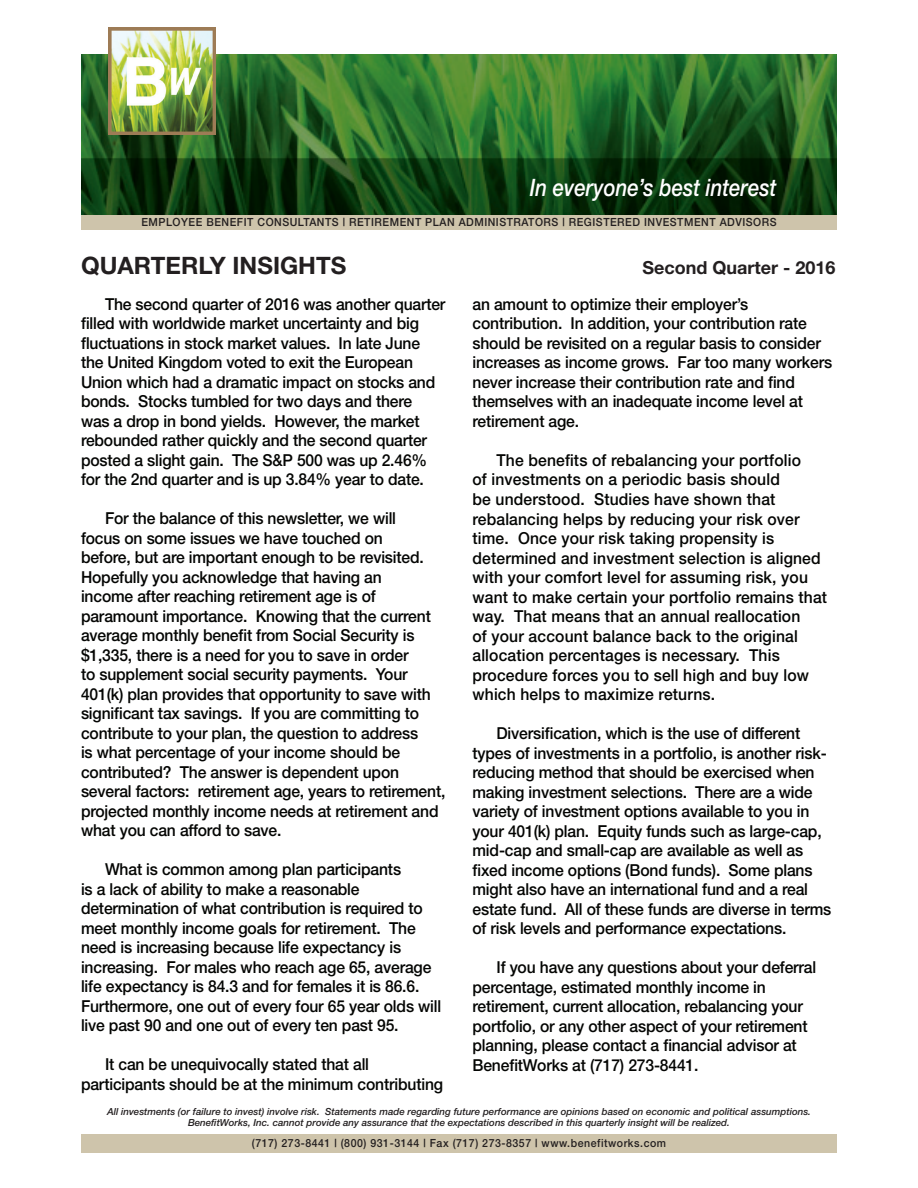
<style>
.page{position:relative;width:918px;height:1188px;background:#fff}
.page>*{position:absolute;margin:0;border:0;box-sizing:border-box;transform-origin:0 0}
.t1{font:italic 500 24px "Helvetica Neue";color:#fff;scale:.85 1}
.t2{font:700 24px "Helvetica Neue";color:#231f20}
.t3{font:700 18px "Helvetica Neue";color:#231f20}
.t4{font:500 16.5px/19.5px "Helvetica Neue";letter-spacing:-.01em;color:#040503;scale:.95 1}
.t5{font:500 16.5px/19.5px "Helvetica Neue";letter-spacing:.01em;color:#040503;scale:.95 1}
.t6{font:500 11.25px "Helvetica Neue";letter-spacing:.05em;color:#231f20;scale:.94 1}
.t7{font:italic 500 9.75px/11.7px "Helvetica Neue";color:#231f20;text-align:center}
</style>
<div class="page">
<div style="left:81px;top:1134px;width:756px;height:19px;background:#cec4ab"></div>
<img style="left:81px;top:54px;width:756px;height:161px">
<img style="left:108px;top:27px;width:108px;height:108px">
<div style="left:81px;top:215px;width:756px;height:15px;background:#cec4ab"></div>
<h1 class="t1" style="left:530px;top:173px;width:292px">In everyone’s best interest</h1>
<p class="t6" style="left:141px;top:215px;width:677px">EMPLOYEE BENEFIT CONSULTANTS | RETIREMENT PLAN ADMINISTRATORS | REGISTERED INVESTMENT ADVISORS</p>
<h1 class="t2" style="left:81px;top:250px;width:267px">QUARTERLY INSIGHTS</h1>
<p class="t3" style="left:642px;top:256px;width:195px">Second Quarter - 2016</p>
<p class="t4" style="left:81px;top:294px;width:385px;text-indent:24px">The second quarter of 2016 was another quarter filled with worldwide market uncertainty and big fluctuations in stock market values. In late June the United Kingdom voted to exit the European Union which had a dramatic impact on stocks and bonds. Stocks tumbled for two days and there<br>was a drop in bond yields. However, the market rebounded rather quickly and the second quarter posted a slight gain. The S&amp;P 500 was up 2.46% for the 2nd quarter and is up 3.84% year to date.</p>
<p class="t4" style="left:81px;top:509px;width:385px;text-indent:24px">For the balance of this newsletter, we will<br>focus on some issues we have touched on<br>before, but are important enough to be revisited.<br>Hopefully you acknowledge that having an<br>income after reaching retirement age is of paramount importance. Knowing that the current average monthly benefit from Social Security is $1,335, there is a need for you to save in order<br>to supplement social security payments. Your 401(k) plan provides that opportunity to save with significant tax savings. If you are committing to contribute to your plan, the question to address<br>is what percentage of your income should be contributed? The answer is dependent upon several factors: retirement age, years to retirement, projected monthly income needs at retirement and what you can afford to save.</p>
<p class="t4" style="left:81px;top:860px;width:381px;text-indent:24px">What is common among plan participants<br>is a lack of ability to make a reasonable determination of what contribution is required to meet monthly income goals for retirement. The need is increasing because life expectancy is increasing. For males who reach age 65, average life expectancy is 84.3 and for females it is 86.6.<br>Furthermore, one out of every four 65 year olds will live past 90 and one out of every ten past 95.</p>
<p class="t4" style="left:81px;top:1055px;width:383px;text-indent:24px">It can be unequivocally stated that all participants should be at the minimum contributing</p>
<p class="t4" style="left:473px;top:294px;width:380px">an amount to optimize their employer’s contribution. In addition, your contribution rate should be revisited on a regular basis to consider increases as income grows. Far too many workers never increase their contribution rate and find themselves with an inadequate income level at retirement age.</p>
<p class="t5" style="left:473px;top:450px;width:375px;text-indent:24px">The benefits of rebalancing your portfolio<br>of investments on a periodic basis should<br>be understood. Studies have shown that rebalancing helps by reducing your risk over time. Once your risk taking propensity is determined and investment selection is aligned with your comfort level for assuming risk, you want to make certain your portfolio remains that way. That means that an annual reallocation<br>of your account balance back to the original allocation percentages is necessary. This procedure forces you to sell high and buy low which helps to maximize returns.</p>
<p class="t4" style="left:473px;top:723px;width:379px;text-indent:24px">Diversification, which is the use of different types of investments in a portfolio, is another risk&shy;reducing method that should be exercised when making investment selections. There are a wide variety of investment options available to you in your 401(k) plan. Equity funds such as large-cap, mid-cap and small-cap are available as well as fixed income options (Bond funds). Some plans might also have an international fund and a real estate fund. All of these funds are diverse in terms of risk levels and performance expectations.</p>
<p class="t4" style="left:473px;top:957px;width:363px;text-indent:24px">If you have any questions about your deferral percentage, estimated monthly income in retirement, current allocation, rebalancing your portfolio, or any other aspect of your retirement planning, please contact a financial advisor at BenefitWorks at (717) 273-8441.</p>
<p class="t7" style="left:107px;top:1105px;width:705px">All investments (or failure to invest) involve risk. Statements made regarding future performance are opinions based on economic and political assumptions.<br>BenefitWorks, Inc. cannot provide any assurance that the expectations described in this quarterly insight will be realized.</p>
<p class="t6" style="left:252px;top:1136px;width:442px">(717) 273-8441 | (800) 931-3144 | Fax (717) 273-8357 | www.benefitworks.com</p>
</div>
